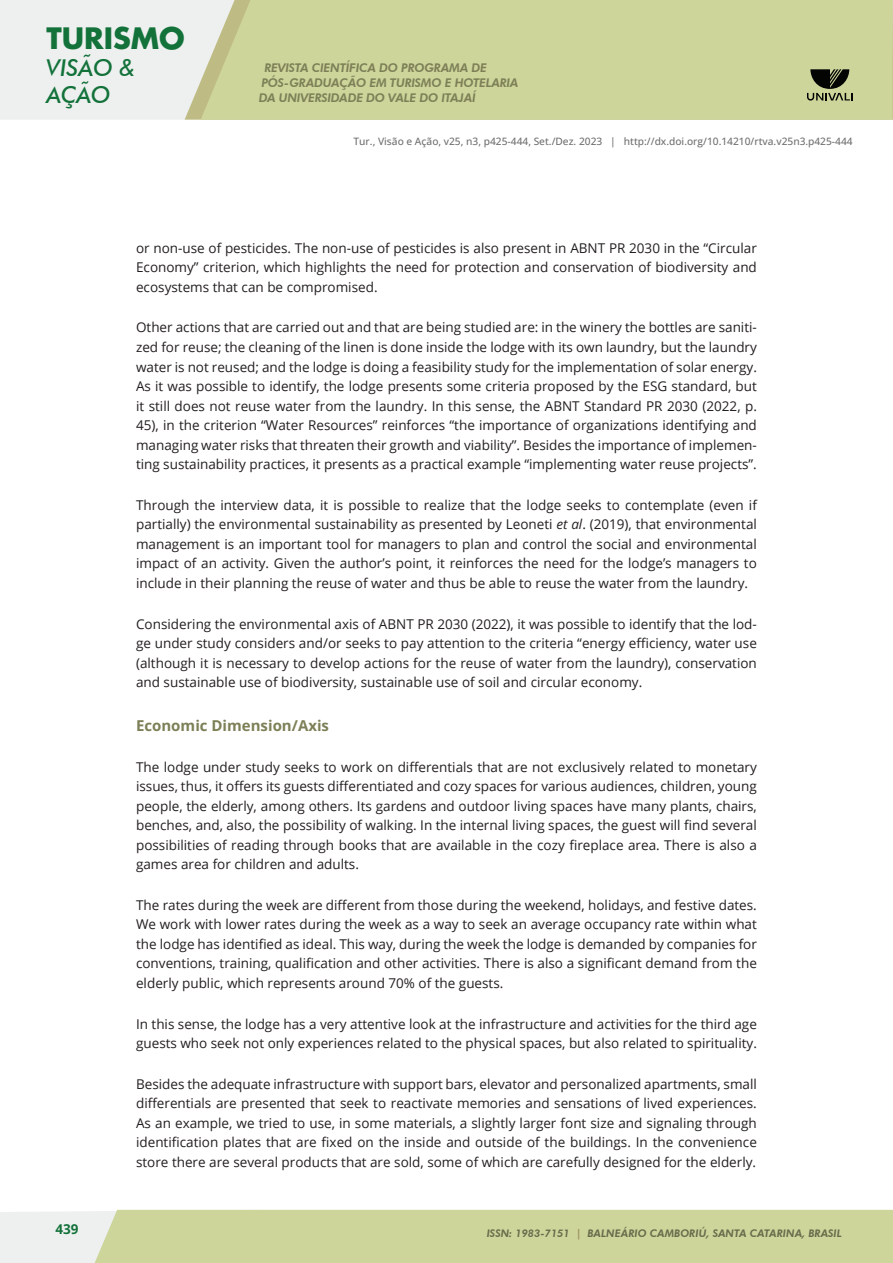
<style>
.page{position:relative;width:893px;height:1263px;background:#fff}
.page>*{position:absolute;margin:0;border:0;box-sizing:border-box;transform-origin:0 0}
.t1{font:700 28.8px "Futura";color:#13723a}
.t2{font:italic 500 23.25px/26.5px "Futura BT";color:#13723a}
.C_Art_-Subtitulo{font:700 15px "Open Sans";color:#7d8057}
.C_Art_-Texto{font:13.5px/19.5px "Open Sans";color:#231f20;text-align:justify}
.t3{font:700 13.5px "Open Sans";color:#13723a}
.t4{font:italic 800 12px/15px "Futura BT";letter-spacing:-.02em;color:#7d8057}
.t5{font:italic 800 10.5px "Futura BT";color:#696b4b}
.t6{font:500 10.2px "Open Sans";color:#6f706f}
.s1{font-style:italic}
.s2{color:#99905e}
</style>
<div class="page">
<div style="left:0;top:0;width:185px;height:120px;background:#eef0f0"></div>
<svg style="left:185px;top:0;width:708px;height:120px;background:#e4e5d9"></svg>
<div style="left:201px;top:0;width:691px;height:120px;background:#cdd59b"></div>
<svg style="left:0;top:1210px;width:893px;height:53px;background:#d0d8a5"></svg>
<svg style="left:807px;top:69px;width:46px;height:32px"></svg>
<h1 class="t1" style="left:46px;top:20px;width:140px">TURISMO</h1>
<h2 class="t2" style="left:46px;top:54px;width:90px">VISÃO &amp;<br>AÇÃO</h2>
<p class="t4" style="left:259px;top:60px;width:261px;text-indent:6px">REVISTA CIENTÍFICA DO PROGRAMA DE<br>PÓS-GRADUAÇÃO EM TURISMO E HOTELARIA<br>DA UNIVERSIDADE DO VALE DO ITAJAÍ</p>
<p class="t6" style="left:354px;top:134px;width:501px">Tur., Visão e Ação, v25, n3, p425-444, Set./Dez. 2023 | http://dx.doi.org/10.14210/rtva.v25n3.p425-444</p>
<p class="C_Art_-Texto" style="left:136px;top:238px;width:622px">or non-use of pesticides. The non-use of pesticides is also present in ABNT PR 2030 in the “Circular Economy” criterion, which highlights the need for protection and conservation of biodiversity and ecosystems that can be compromised.</p>
<p class="C_Art_-Texto" style="left:136px;top:317px;width:622px">Other actions that are carried out and that are being studied are: in the winery the bottles are saniti&shy;zed for reuse; the cleaning of the linen is done inside the lodge with its own laundry, but the laundry water is not reused; and the lodge is doing a feasibility study for the implementation of solar energy.<br>As it was possible to identify, the lodge presents some criteria proposed by the ESG standard, but it still does not reuse water from the laundry. In this sense, the ABNT Standard PR 2030 (2022, p.<br>45), in the criterion “Water Resources” reinforces “the importance of organizations identifying and managing water risks that threaten their growth and viability”. Besides the importance of implemen&shy;ting sustainability practices, it presents as a practical example “implementing water reuse projects”.</p>
<p class="C_Art_-Texto" style="left:136px;top:495px;width:622px">Through the interview data, it is possible to realize that the lodge seeks to contemplate (even if partially) the environmental sustainability as presented by Leoneti <span class="s1">et al</span>. (2019), that environmental management is an important tool for managers to plan and control the social and environmental impact of an activity. Given the author’s point, it reinforces the need for the lodge’s managers to include in their planning the reuse of water and thus be able to reuse the water from the laundry.</p>
<p class="C_Art_-Texto" style="left:136px;top:613px;width:622px">Considering the environmental axis of ABNT PR 2030 (2022), it was possible to identify that the lod&shy;ge under study considers and/or seeks to pay attention to the criteria “energy efficiency, water use (although it is necessary to develop actions for the reuse of water from the laundry), conservation and sustainable use of biodiversity, sustainable use of soil and circular economy.</p>
<p class="C_Art_-Subtitulo" style="left:136px;top:715px;width:194px">Economic Dimension/Axis</p>
<p class="C_Art_-Texto" style="left:136px;top:756px;width:622px">The lodge under study seeks to work on differentials that are not exclusively related to monetary issues, thus, it offers its guests differentiated and cozy spaces for various audiences, children, young people, the elderly, among others. Its gardens and outdoor living spaces have many plants, chairs, benches, and, also, the possibility of walking. In the internal living spaces, the guest will find several possibilities of reading through books that are available in the cozy fireplace area. There is also a games area for children and adults.</p>
<p class="C_Art_-Texto" style="left:136px;top:895px;width:622px">The rates during the week are different from those during the weekend, holidays, and festive dates.<br>We work with lower rates during the week as a way to seek an average occupancy rate within what the lodge has identified as ideal. This way, during the week the lodge is demanded by companies for conventions, training, qualification and other activities. There is also a significant demand from the elderly public, which represents around 70% of the guests.</p>
<p class="C_Art_-Texto" style="left:136px;top:1014px;width:622px">In this sense, the lodge has a very attentive look at the infrastructure and activities for the third age guests who seek not only experiences related to the physical spaces, but also related to spirituality.</p>
<p class="C_Art_-Texto" style="left:136px;top:1074px;width:622px">Besides the adequate infrastructure with support bars, elevator and personalized apartments, small differentials are presented that seek to reactivate memories and sensations of lived experiences.<br>As an example, we tried to use, in some materials, a slightly larger font size and signaling through identification plates that are fixed on the inside and outside of the buildings. In the convenience store there are several products that are sold, some of which are carefully designed for the elderly.</p>
<p class="t3" style="left:56px;top:1219px;width:25px">439</p>
<p class="t5" style="left:487px;top:1227px;width:357px">ISSN: 1983-7151 <span class="s2">|</span> BALNEÁRIO CAMBORIÚ, SANTA CATARINA, BRASIL</p>
</div>
